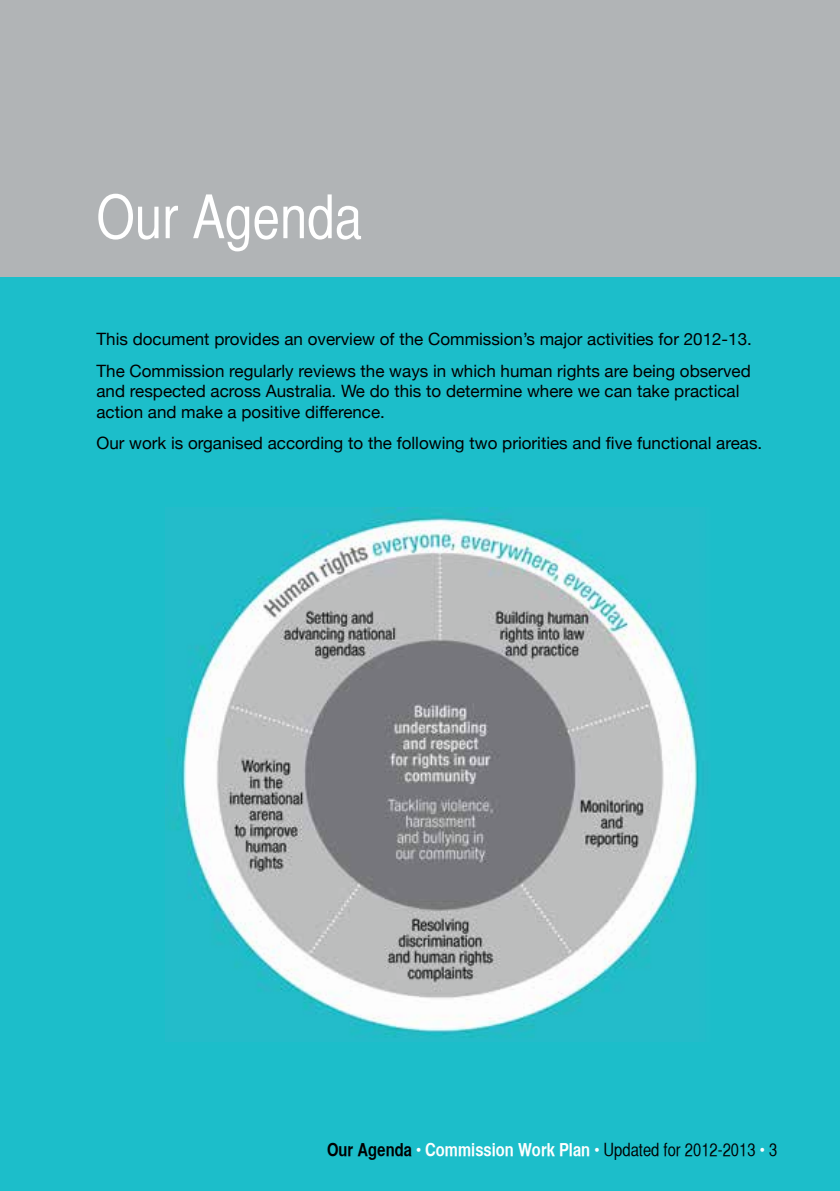
<style>
.page{position:relative;width:840px;height:1191px;background:#fff}
.page>*{position:absolute;margin:0;border:0;box-sizing:border-box;transform-origin:0 0}
.Heading_1__1{font:60px "Helvetica CY Plain";color:#fff}
.Master_Footer{font:18px "Helvetica CY Plain";color:#000}
.t1{font:17px/20.4px "Helvetica Neue";color:#000}
.s1{font-family:"Helvetica CY Bold"}
.s2{color:#fff}
.s3{font-family:"Helvetica CY Bold";color:#fff}
</style>
<div class="page">
<div style="left:0;top:0;width:839px;height:286px;background:#b1b4b6"></div>
<div style="left:0;top:278px;width:839px;height:913px;background:#1cbeca"></div>
<img style="left:166px;top:507px;width:532px;height:531px">
<p class="Heading_1__1" style="left:96px;top:183px;width:267px">Our Agenda</p>
<p class="t1" style="left:96px;top:328px;width:656px">This document provides an overview of the Commission’s major activities for 2012-13.</p>
<p class="t1" style="left:96px;top:359px;width:655px">The Commission regularly reviews the ways in which human rights are being observed and respected across Australia. We do this to determine where we can take practical action and make a positive difference.</p>
<p class="t1" style="left:96px;top:432px;width:667px">Our work is organised according to the following two priorities and five functional areas.</p>
<p class="Master_Footer" style="left:327px;top:1139px;width:451px"><span class="s1">Our Agenda</span> <span class="s2">•</span> <span class="s3">Commission Work Plan</span> <span class="s2">•</span> Updated for 2012-2013 <span class="s2">•</span> 3</p>
</div>
